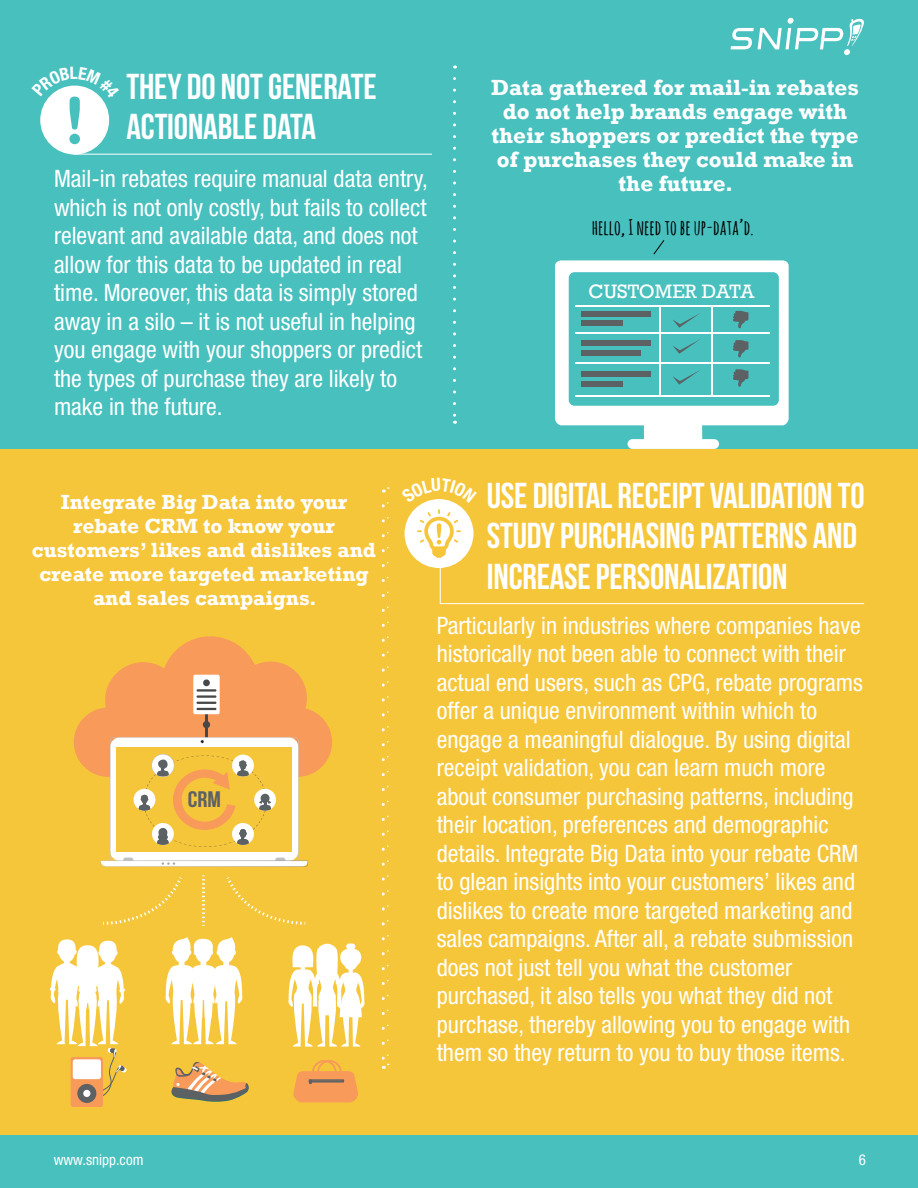
<style>
.page{position:relative;width:918px;height:1188px;background:#47c0be}
.page>*{position:absolute;margin:0;border:0;box-sizing:border-box;transform-origin:0 0}
.t1{font:700 36px/40.5px "Bebas Neue";letter-spacing:-.005em;color:#fff}
.t2{font:condensed 24px/28.5px "Helvetica Neue LT Std";color:#fff}
.t3{font:700 22.5px/24px "Rockwell";color:#fff;text-align:center}
.t4{font:700 22.5px "Bebas Neue";color:#5c6164;scale:1.11 1}
.t5{font:700 21px/24px "Rockwell";color:#fff;text-align:center}
.t6{font:700 21px "Amatic SC";color:#000}
.t7{font:19.95px "Rockwell";color:#fff}
.t8{font:condensed 15px "Helvetica Neue LT Std";color:#fff}
</style>
<div class="page">
<svg style="left:555px;top:260px;width:234px;height:189px;fill:#fff"></svg>
<div style="left:569px;top:272px;width:210px;height:134px;background:#47c0be;border-radius:6px"></div>
<hr style="left:575px;top:305px;width:195px;height:2px;background:#fff">
<hr style="left:575px;top:332px;width:195px;height:2px;background:#fff">
<hr style="left:575px;top:362px;width:195px;height:2px;background:#fff">
<hr style="left:575px;top:395px;width:195px;height:2px;background:#fff">
<hr style="left:659px;top:306px;width:2px;height:91px;background:#fff">
<hr style="left:711px;top:306px;width:2px;height:91px;background:#fff">
<div style="left:582px;top:311px;width:69px;height:6px;background:#5c6164"></div>
<div style="left:582px;top:320px;width:41px;height:6px;background:#5c6164"></div>
<div style="left:582px;top:371px;width:69px;height:6px;background:#5c6164"></div>
<div style="left:582px;top:381px;width:41px;height:6px;background:#5c6164"></div>
<div style="left:582px;top:341px;width:69px;height:5px;background:#5c6164"></div>
<div style="left:582px;top:350px;width:59px;height:6px;background:#5c6164"></div>
<svg style="left:673px;top:313px;width:27px;height:15px"></svg>
<svg style="left:673px;top:339px;width:27px;height:15px"></svg>
<svg style="left:673px;top:370px;width:27px;height:15px"></svg>
<svg style="left:733px;top:311px;width:15px;height:17px"></svg>
<svg style="left:733px;top:340px;width:15px;height:17px"></svg>
<svg style="left:733px;top:369px;width:15px;height:18px"></svg>
<svg style="left:453px;top:78px;width:3px;height:346px"></svg>
<div style="left:0;top:449px;width:918px;height:685px;background:#f6c63a"></div>
<svg style="left:293px;top:1060px;width:65px;height:42px"></svg>
<svg style="left:165px;top:937px;width:78px;height:107px"></svg>
<svg style="left:50px;top:939px;width:77px;height:160px"></svg>
<div style="left:71px;top:1057px;width:32px;height:50px;background:#f79a5a;border-radius:3px"></div>
<div style="left:73px;top:1059px;width:28px;height:20px;background:#fff;border-radius:3px"></div>
<div style="left:77px;top:1084px;width:19px;height:19px;background:#5c6164;border-radius:50%"></div>
<div style="left:83px;top:1090px;width:7px;height:7px;background:#fff;border-radius:50%"></div>
<svg style="left:171px;top:1062px;width:78px;height:40px"></svg>
<svg style="left:288px;top:943px;width:77px;height:104px"></svg>
<svg style="left:74px;top:636px;width:258px;height:231px"></svg>
<svg style="left:103px;top:877px;width:79px;height:48px"></svg>
<svg style="left:226px;top:877px;width:80px;height:48px"></svg>
<svg style="left:202px;top:876px;width:3px;height:50px"></svg>
<div style="left:405px;top:499px;width:68px;height:69px;background:#fff;border-radius:50%"></div>
<svg style="left:417px;top:509px;width:44px;height:49px"></svg>
<svg style="left:440px;top:566px;width:425px;height:38px"></svg>
<div style="left:40px;top:86px;width:69px;height:69px;background:#fff;border-radius:50%"></div>
<div style="left:69px;top:134px;width:11px;height:10px;background:#47c0be;border-radius:50%"></div>
<hr style="left:73px;top:154px;width:359px;height:1px;background:#fff">
<svg style="left:731px;top:17px;width:133px;height:38px"></svg>
<svg style="left:383px;top:487px;width:6px;height:6px"></svg>
<svg style="left:382px;top:503px;width:7px;height:566px"></svg>
<svg style="left:653px;top:240px;width:12px;height:15px"></svg>
<svg style="left:423px;top:499px;width:32px;height:4px"></svg>
<svg style="left:40px;top:85px;width:70px;height:44px"></svg>
<h1 class="t1" style="left:126px;top:66px;width:252px">THEY DO NOT GENERATE<br>ACTIONABLE DATA</h1>
<p class="t2" style="left:54px;top:164px;width:375px">Mail-in rebates require manual data entry, which is not only costly, but fails to collect relevant and available data, and does not allow for this data to be updated in real time. Moreover, this data is simply stored away in a silo – it is not useful in helping you engage with your shoppers or predict the types of purchase they are likely to make in the future.</p>
<p class="t3" style="left:491px;top:76px;width:369px">Data gathered for mail-in rebates do not help brands engage with their shoppers or predict the type of purchases they could make in the future.</p>
<p class="t6" style="left:592px;top:212px;width:164px">hello, I need to be up-data’d.</p>
<p class="t7" style="left:589px;top:279px;width:167px">CUSTOMER DATA</p>
<p class="t5" style="left:32px;top:490px;width:346px">Integrate Big Data into your rebate CRM to know your customers’ likes and dislikes and create more targeted marketing and sales campaigns.</p>
<p class="t4" style="left:188px;top:787px;width:31px">CRM</p>
<h1 class="t1" style="left:487px;top:474px;width:379px">USE DIGITAL RECEIPT VALIDATION TO<br>STUDY PURCHASING PATTERNS AND<br>INCREASE PERSONALIZATION</h1>
<p class="t2" style="left:437px;top:611px;width:428px">Particularly in industries where companies have historically not been able to connect with their actual end users, such as CPG, rebate programs offer a unique environment within which to engage a meaningful dialogue. By using digital receipt validation, you can learn much more about consumer purchasing patterns, including their location, preferences and demographic details. Integrate Big Data into your rebate CRM to glean insights into your customers’ likes and dislikes to create more targeted marketing and sales campaigns. After all, a rebate submission does not just tell you what the customer purchased, it also tells you what they did not purchase, thereby allowing you to engage with them so they return to you to buy those items.</p>
<p class="t8" style="left:54px;top:1151px;width:91px">www.snipp.com</p>
<p class="t8" style="left:859px;top:1151px;width:9px">6</p>
</div>
